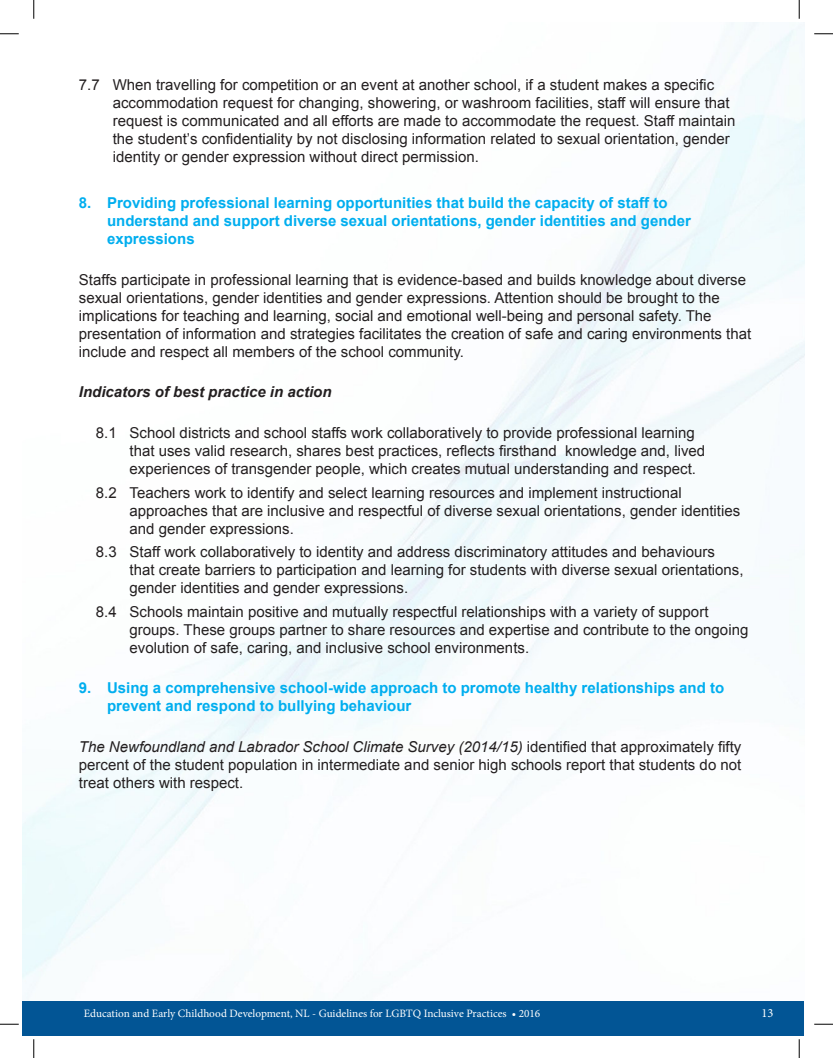
<style>
.page{position:relative;width:833px;height:1058px;background:#fff}
.page>*{position:absolute;margin:0;border:0;box-sizing:border-box;transform-origin:0 0}
.t1{font:15px/18px "Arial";color:#231f20}
.t2{font:700 15px/18px "Arial";color:#00aeef}
.t3{font:italic 700 15px "Arial";color:#231f20}
.t4{font:12.5px "Minion Pro";color:#fff}
.t5{font:11.25px "Minion Pro";color:#fff}
.s1{font-style:italic}
</style>
<div class="page">
<div style="left:23px;top:1000px;width:781px;height:35px;background:#025595"></div>
<svg style="left:0;top:33px;width:19px;height:2px"></svg>
<svg style="left:814px;top:33px;width:19px;height:2px"></svg>
<svg style="left:0;top:1023px;width:19px;height:2px"></svg>
<svg style="left:814px;top:1023px;width:19px;height:2px"></svg>
<svg style="left:33px;top:0;width:2px;height:19px"></svg>
<svg style="left:33px;top:1039px;width:2px;height:19px"></svg>
<svg style="left:798px;top:0;width:2px;height:19px"></svg>
<svg style="left:798px;top:1039px;width:2px;height:19px"></svg>
<p class="t1" style="left:113px;top:76px;width:624px;text-indent:-34px">7.7 When travelling for competition or an event at another school, if a student makes a specific accommodation request for changing, showering, or washroom facilities, staff will ensure that request is communicated and all efforts are made to accommodate the request. Staff maintain the student’s confidentiality by not disclosing information related to sexual orientation, gender identity or gender expression without direct permission.</p>
<p class="t2" style="left:107px;top:194px;width:585px;text-indent:-28px">8. Providing professional learning opportunities that build the capacity of staff to understand and support diverse sexual orientations, gender identities and gender expressions</p>
<p class="t1" style="left:79px;top:271px;width:673px">Staffs participate in professional learning that is evidence-based and builds knowledge about diverse sexual orientations, gender identities and gender expressions. Attention should be brought to the implications for teaching and learning, social and emotional well-being and personal safety. The presentation of information and strategies facilitates the creation of safe and caring environments that include and respect all members of the school community.</p>
<p class="t3" style="left:79px;top:382px;width:254px">Indicators of best practice in action</p>
<p class="t1" style="left:130px;top:424px;width:577px;text-indent:-34px">8.1 School districts and school staffs work collaboratively to provide professional learning that uses valid research, shares best practices, reflects firsthand knowledge and, lived experiences of transgender people, which creates mutual understanding and respect.</p>
<p class="t1" style="left:130px;top:483px;width:612px;text-indent:-34px">8.2 Teachers work to identify and select learning resources and implement instructional approaches that are inclusive and respectful of diverse sexual orientations, gender identities and gender expressions.</p>
<p class="t1" style="left:130px;top:543px;width:615px;text-indent:-34px">8.3 Staff work collaboratively to identity and address discriminatory attitudes and behaviours that create barriers to participation and learning for students with diverse sexual orientations, gender identities and gender expressions.</p>
<p class="t1" style="left:130px;top:602px;width:620px;text-indent:-34px">8.4 Schools maintain positive and mutually respectful relationships with a variety of support groups. These groups partner to share resources and expertise and contribute to the ongoing evolution of safe, caring, and inclusive school environments.</p>
<p class="t2" style="left:107px;top:679px;width:618px;text-indent:-28px">9. Using a comprehensive school-wide approach to promote healthy relationships and to prevent and respond to bullying behaviour</p>
<p class="t1" style="left:79px;top:737px;width:664px;text-align:justify"><span class="s1">The Newfoundland and Labrador School Climate Survey (2014/15)</span> identified that approximately fifty percent of the student population in intermediate and senior high schools report that students do not treat others with respect.</p>
<p class="t5" style="left:84px;top:1005px;width:458px">Education and Early Childhood Development, NL - Guidelines for LGBTQ Inclusive Practices • 2016</p>
<p class="t4" style="left:761px;top:1004px;width:13px">13</p>
</div>
